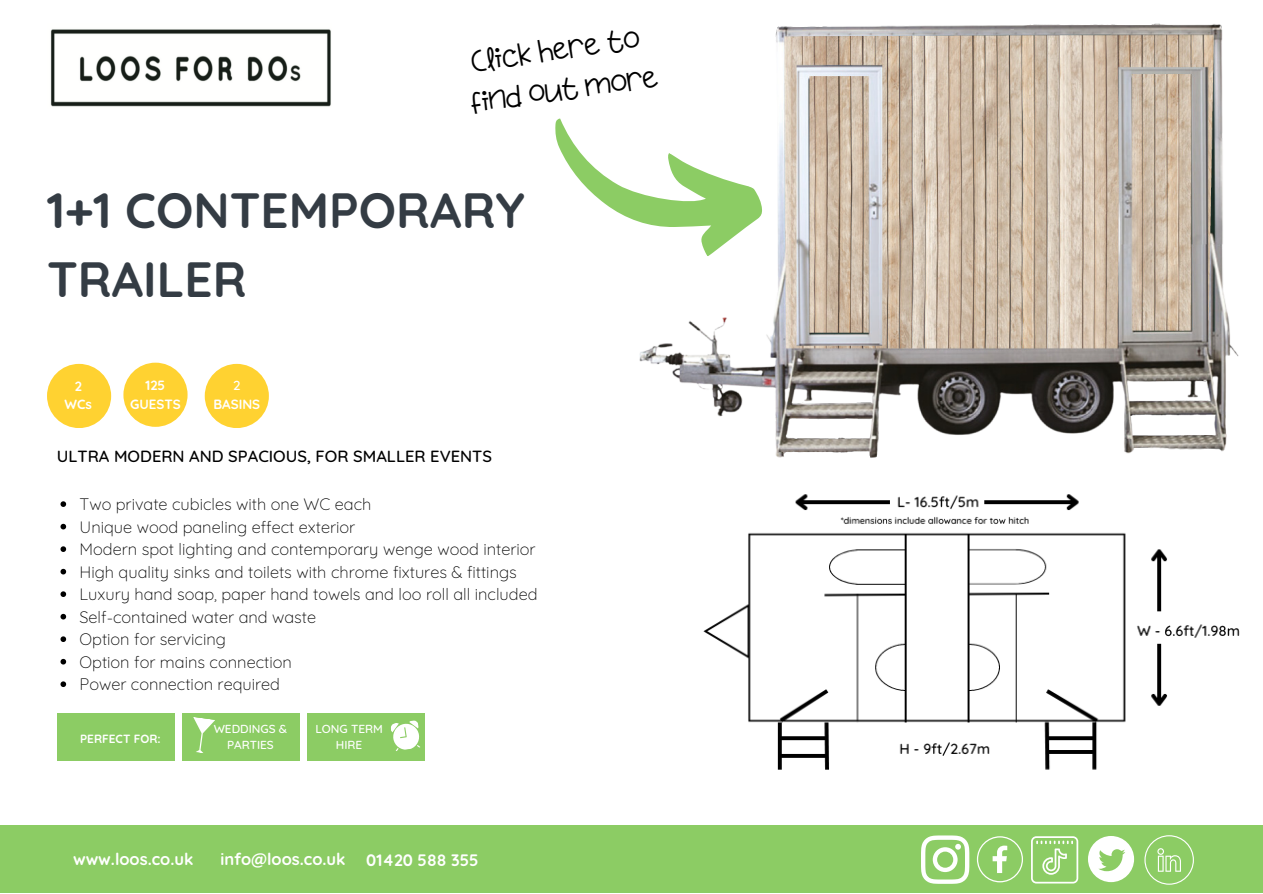
<style>
.page{position:relative;width:1263px;height:894px;background:#fff}
.page>*{position:absolute;margin:0;border:0;box-sizing:border-box;transform-origin:0 0}
.t1{font:700 49.35px/68.6px "Quicksand";color:#343c44}
.t2{font:29.1px "Apple Juice";color:#000}
.t3{font:300 16.5px "Quicksand";color:#000}
.t4{font:700 16.5px "Quicksand";color:#fff}
.t5{font:500 16.5px "Quicksand";color:#000}
.t6{font:700 13.35px "Quicksand";color:#fff}
.t7{font:500 13.35px "Quicksand";color:#fff}
.t8{font:500 11.85px/15.8px "Quicksand";color:#fff;text-align:center}
.t9{font:700 11.85px "Quicksand";color:#fff}
</style>
<div class="page">
<img style="left:703px;top:494px;width:537px;height:276px">
<div style="left:0;top:825px;width:1263px;height:67px;background:#8ccc64"></div>
<svg style="left:921px;top:835px;width:48px;height:48px"></svg>
<svg style="left:977px;top:836px;width:46px;height:46px"></svg>
<svg style="left:1031px;top:836px;width:47px;height:47px"></svg>
<svg style="left:1088px;top:836px;width:46px;height:45px"></svg>
<svg style="left:1144px;top:835px;width:50px;height:49px"></svg>
<svg style="left:61px;top:501px;width:5px;height:6px"></svg>
<svg style="left:61px;top:523px;width:5px;height:6px"></svg>
<svg style="left:61px;top:546px;width:5px;height:6px"></svg>
<svg style="left:61px;top:568px;width:5px;height:6px"></svg>
<svg style="left:61px;top:591px;width:5px;height:5px"></svg>
<svg style="left:61px;top:613px;width:5px;height:6px"></svg>
<svg style="left:61px;top:636px;width:5px;height:5px"></svg>
<svg style="left:61px;top:658px;width:5px;height:6px"></svg>
<svg style="left:61px;top:681px;width:5px;height:5px"></svg>
<div style="left:205px;top:364px;width:64px;height:64px;background:#ffd231;border-radius:50%"></div>
<div style="left:47px;top:364px;width:64px;height:64px;background:#ffd231;border-radius:50%"></div>
<div style="left:123px;top:362px;width:65px;height:64px;background:#ffd231;border-radius:50%"></div>
<img style="left:50px;top:29px;width:281px;height:78px">
<div style="left:308px;top:713px;width:117px;height:47px;background:#8ccc64"></div>
<div style="left:58px;top:713px;width:117px;height:47px;background:#8ccc64"></div>
<div style="left:183px;top:713px;width:117px;height:47px;background:#8ccc64"></div>
<svg style="left:193px;top:717px;width:22px;height:36px"></svg>
<svg style="left:391px;top:720px;width:29px;height:31px"></svg>
<svg style="left:555px;top:118px;width:76px;height:101px"></svg>
<img style="left:631px;top:23px;width:608px;height:435px">
<p class="t2" style="left:469px;top:45px;width:171px;rotate:-8deg">Click here to</p>
<p class="t2" style="left:468px;top:86px;width:191px;rotate:-8deg">find out more</p>
<p class="t1" style="left:47px;top:175px;width:479px">1+1 CONTEMPORARY<br>TRAILER</p>
<p class="t6" style="left:75px;top:377px;width:9px">2</p>
<p class="t6" style="left:65px;top:396px;width:29px">WCs</p>
<p class="t6" style="left:146px;top:376px;width:21px">125</p>
<p class="t6" style="left:130px;top:395px;width:52px">GUESTS</p>
<p class="t7" style="left:233px;top:376px;width:9px">2</p>
<p class="t6" style="left:213px;top:395px;width:48px">BASINS</p>
<p class="t5" style="left:57px;top:446px;width:437px">ULTRA MODERN AND SPACIOUS, FOR SMALLER EVENTS</p>
<p class="t3" style="left:80px;top:493px;width:293px">Two private cubicles with one WC each</p>
<p class="t3" style="left:80px;top:516px;width:277px">Unique wood paneling effect exterior</p>
<p class="t3" style="left:80px;top:538px;width:458px">Modern spot lighting and contemporary wenge wood interior</p>
<p class="t3" style="left:80px;top:561px;width:439px">High quality sinks and toilets with chrome fixtures &amp; fittings</p>
<p class="t3" style="left:80px;top:583px;width:459px">Luxury hand soap, paper hand towels and loo roll all included</p>
<p class="t3" style="left:80px;top:606px;width:238px">Self-contained water and waste</p>
<p class="t3" style="left:80px;top:628px;width:148px">Option for servicing</p>
<p class="t3" style="left:80px;top:651px;width:214px">Option for mains connection</p>
<p class="t3" style="left:80px;top:673px;width:202px">Power connection required</p>
<p class="t9" style="left:80px;top:731px;width:82px">PERFECT FOR:</p>
<p class="t8" style="left:214px;top:720px;width:75px">WEDDINGS &amp;</p>
<p class="t8" style="left:227px;top:736px;width:48px">PARTIES</p>
<p class="t8" style="left:315px;top:720px;width:69px">LONG TERM<br>HIRE</p>
<p class="t4" style="left:73px;top:848px;width:122px">www.loos.co.uk</p>
<p class="t4" style="left:221px;top:848px;width:127px">info@loos.co.uk</p>
<p class="t4" style="left:366px;top:849px;width:114px">01420 588 355</p>
</div>
